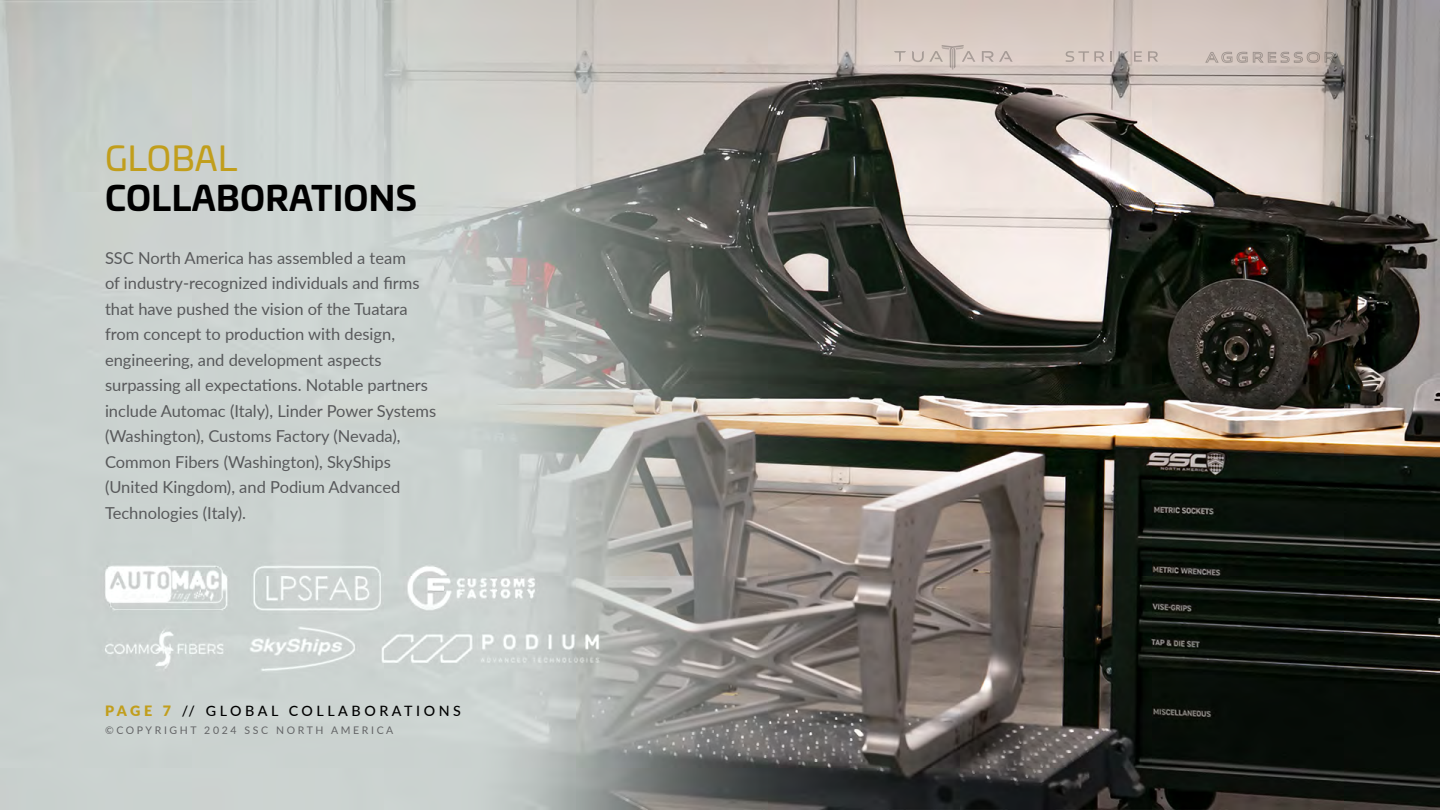
<style>
.page{position:relative;width:1440px;height:810px;background:#fff}
.page>*{position:absolute;margin:0;border:0;box-sizing:border-box;transform-origin:0 0}
.t1{font:700 33.75px "Univia Pro";letter-spacing:.01em;color:#000}
.t2{font:33.75px "Univia Pro";letter-spacing:.01em;color:#c19e1c}
.t3{font:16.5px/25.5px "Lato";color:#58595b}
.t4{font:500 14.25px "Lato";letter-spacing:.25em;color:#000}
.t5{font:10.5px "Lato";letter-spacing:.25em;color:#636466}
.s1{font-weight:900;color:#c19e1c}
</style>
<div class="page">
<img style="left:0;top:0;width:1440px;height:810px">
<svg style="left:1206px;top:52px;width:129px;height:11px"></svg>
<svg style="left:1066px;top:51px;width:38px;height:11px"></svg>
<svg style="left:1110px;top:51px;width:2px;height:11px"></svg>
<svg style="left:1118px;top:51px;width:24px;height:11px"></svg>
<svg style="left:1148px;top:51px;width:10px;height:11px"></svg>
<svg style="left:912px;top:45px;width:63px;height:25px;background:#d2c5be"></svg>
<svg style="left:982px;top:51px;width:31px;height:11px"></svg>
<svg style="left:894px;top:51px;width:12px;height:11px"></svg>
<h1 class="t2" style="left:105px;top:133px;width:134px">GLOBAL</h1>
<h1 class="t1" style="left:105px;top:172px;width:313px">COLLABORATIONS</h1>
<p class="t3" style="left:105px;top:244px;width:333px">SSC North America has assembled a team<br>of industry-recognized individuals and firms that have pushed the vision of the Tuatara from concept to production with design, engineering, and development aspects surpassing all expectations. Notable partners include Automac (Italy), Linder Power Systems (Washington), Customs Factory (Nevada), Common Fibers (Washington), SkyShips (United Kingdom), and Podium Advanced Technologies (Italy).</p>
<p class="t4" style="left:105px;top:701px;width:358px"><span class="s1">PAGE 7</span> // GLOBAL COLLABORATIONS</p>
<p class="t5" style="left:105px;top:723px;width:290px">©COPYRIGHT 2024 SSC NORTH AMERICA</p>
</div>
